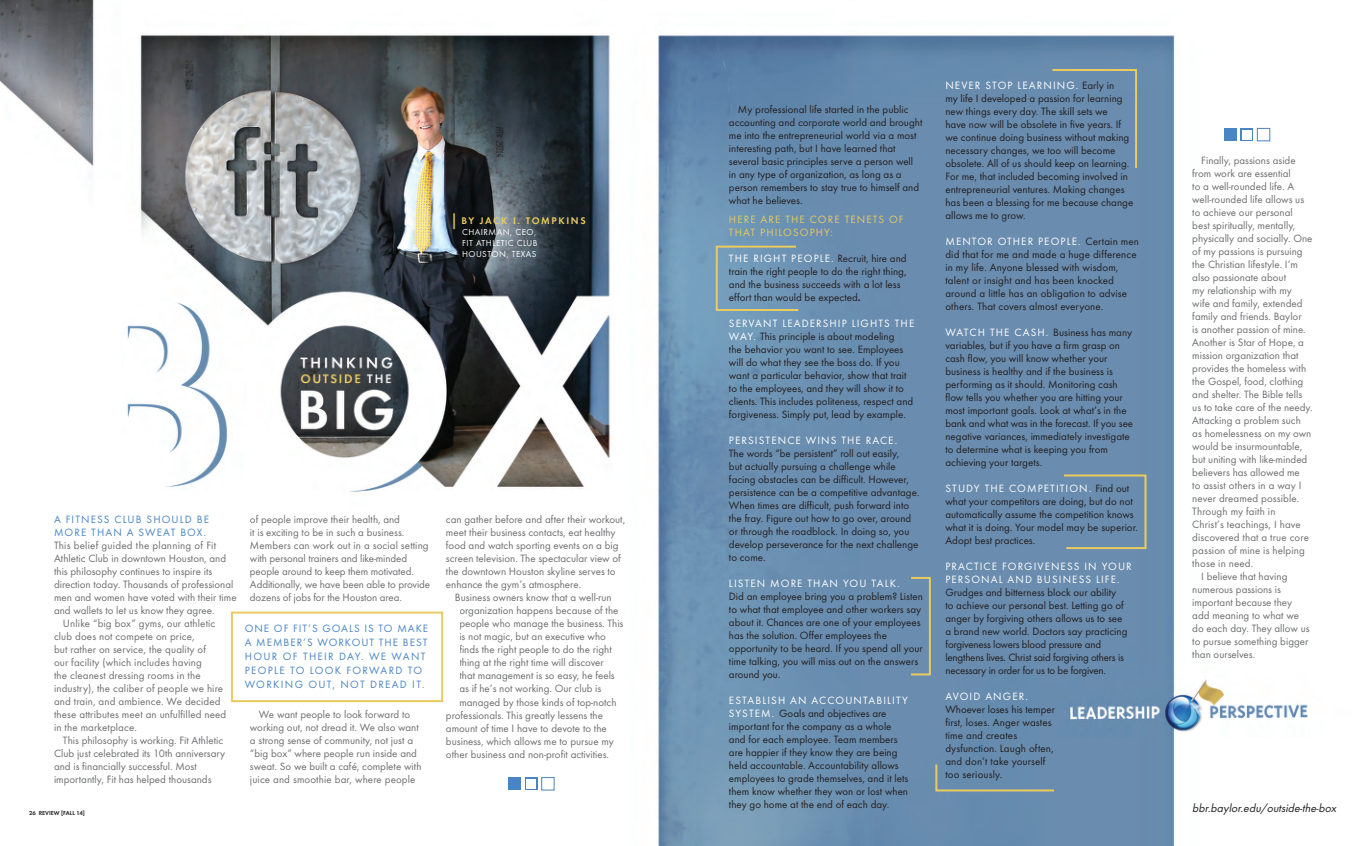
<style>
.page{position:relative;width:1368px;height:846px;background:#fff}
.page>*{position:absolute;margin:0;border:0;box-sizing:border-box;transform-origin:0 0}
.t1{font:italic 12px "Function";color:#231f20}
.t2{font:11px/13px "Function";color:#231f20}
.t3{font:11px/13px "Function";color:#6c6d70}
.t4{font:11px/14px "Function";letter-spacing:.095em;color:#4984c4}
.t5{font:11px/13px "Function";letter-spacing:.1em;color:#e9cb5f}
.Default{font:700 10px "Function";letter-spacing:.16em;color:#e9cb5f}
.t6{font:9px/11px "Function";letter-spacing:.05em;color:#fff}
.t7{font:700 6px "Function";color:#231f20}
.s1{font-weight:400;font-size:19px}
.s2{color:#4984c4}
.s3{color:#fff}
.s4{font-weight:700}
</style>
<div class="page">
<img style="left:0;top:0;width:1308px;height:846px">
<div style="left:224px;top:609px;width:235px;height:90px;background:#fff"></div>
<div style="left:231px;top:612px;width:212px;height:90px;border:2px solid #e9cb5f"></div>
<div style="left:508px;top:778px;width:13px;height:12px;background:#4984c4"></div>
<div style="left:541px;top:777px;width:13px;height:13px;border:1px solid #4984c4"></div>
<svg style="left:525px;top:778px;width:13px;height:12px"></svg>
<div style="left:527px;top:779px;width:9px;height:10px;background:#fbfdfe"></div>
<svg style="left:715px;top:245px;width:85px;height:67px"></svg>
<div style="left:1224px;top:128px;width:13px;height:13px;background:#4984c4"></div>
<div style="left:1257px;top:128px;width:13px;height:13px;border:1px solid #4984c4"></div>
<svg style="left:1241px;top:128px;width:12px;height:13px"></svg>
<div style="left:1242px;top:130px;width:10px;height:9px;background:#fbfdfe"></div>
<svg style="left:1062px;top:473px;width:86px;height:77px"></svg>
<div style="left:1051px;top:68px;width:87px;height:102px;background:#698caf"></div>
<div style="left:910px;top:577px;width:21px;height:98px;border:2px solid #e9cb5f"></div>
<svg style="left:934px;top:762px;width:122px;height:30px"></svg>
<svg style="left:128px;top:326px;width:2px;height:12px"></svg>
<svg style="left:128px;top:405px;width:2px;height:12px"></svg>
<p class="Default" style="left:450px;top:215px;width:138px"><span class="s1">|</span>BY JACK I. TOMPKINS</p>
<p class="t6" style="left:462px;top:227px;width:77px">CHAIRMAN, CEO,<br>FIT ATHLETIC CLUB</p>
<p class="t6" style="left:462px;top:249px;width:76px">HOUSTON, TEXAS</p>
<p class="t3" style="left:54px;top:513px;width:184px"><span class="s2">A FITNESS CLUB SHOULD BE MORE THAN A SWEAT BOX.<br></span>This belief guided the planning of Fit Athletic Club in downtown Houston, and this philosophy continues to inspire its direction today. Thousands of professional men and women have voted with their time and wallets to let us know they agree.</p>
<p class="t3" style="left:54px;top:617px;width:174px;text-indent:9px">Unlike “big box” gyms, our athletic club does not compete on price,<br>but rather on service, the quality of<br>our facility (which includes having<br>the cleanest dressing rooms in the industry), the caliber of people we hire and train, and ambience. We decided these attributes meet an unfulfilled need in the marketplace.</p>
<p class="t3" style="left:54px;top:734px;width:173px;text-indent:9px">This philosophy is working. Fit Athletic Club just celebrated its 10th anniversary and is financially successful. Most importantly, Fit has helped thousands</p>
<p class="t3" style="left:250px;top:513px;width:182px">of people improve their health, and<br>it is exciting to be in such a business.<br>Members can work out in a social setting with personal trainers and like-minded people around to keep them motivated.<br>Additionally, we have been able to provide dozens of jobs for the Houston area.</p>
<p class="t4" style="left:245px;top:621px;width:185px">ONE OF FIT’S GOALS IS TO MAKE<br>A MEMBER’S WORKOUT THE BEST<br>HOUR OF THEIR DAY. WE WANT<br>PEOPLE TO LOOK FORWARD TO<br>WORKING OUT, NOT DREAD IT.</p>
<p class="t3" style="left:250px;top:708px;width:173px;text-indent:9px">We want people to look forward to working out, not dread it. We also want a strong sense of community, not just a “big box” where people run inside and sweat. So we built a café, complete with juice and smoothie bar, where people</p>
<p class="t7" style="left:29px;top:810px;width:57px">26 REVIEW [FALL 14]</p>
<p class="t3" style="left:446px;top:513px;width:181px">can gather before and after their workout, meet their business contacts, eat healthy food and watch sporting events on a big screen television. The spectacular view of the downtown Houston skyline serves to enhance the gym’s atmosphere.</p>
<p class="t3" style="left:455px;top:591px;width:158px">Business owners know that a well-run</p>
<p class="t3" style="left:459px;top:604px;width:161px">organization happens because of the</p>
<p class="t3" style="left:459px;top:617px;width:166px">people who manage the business. This</p>
<p class="t3" style="left:459px;top:630px;width:148px">is not magic, but an executive who</p>
<p class="t3" style="left:459px;top:643px;width:154px">finds the right people to do the right</p>
<p class="t3" style="left:459px;top:656px;width:146px">thing at the right time will discover</p>
<p class="t3" style="left:459px;top:669px;width:157px">that management is so easy, he feels</p>
<p class="t3" style="left:459px;top:682px;width:144px">as if he’s not working. Our club is</p>
<p class="t3" style="left:459px;top:695px;width:159px">managed by those kinds of top-notch</p>
<p class="t3" style="left:446px;top:708px;width:159px">professionals. This greatly lessens the</p>
<p class="t3" style="left:446px;top:721px;width:162px">amount of time I have to devote to the</p>
<p class="t3" style="left:446px;top:734px;width:169px">business, which allows me to pursue my</p>
<p class="t3" style="left:446px;top:747px;width:165px">other business and non-profit activities.</p>
<p class="t2" style="left:729px;top:103px;width:195px;text-indent:9px">My professional life started in the public accounting and corporate world and brought me into the entrepreneurial world via a most interesting path, but I have learned that several basic principles serve a person well in any type of organization, as long as a person remembers to stay true to himself and what he believes.</p>
<p class="t5" style="left:729px;top:213px;width:176px">HERE ARE THE CORE TENETS OF<br>THAT PHILOSOPHY:</p>
<p class="t2" style="left:729px;top:252px;width:179px"><span class="s3">THE RIGHT PEOPLE.</span> Recruit, hire and train the right people to do the right thing, and the business succeeds with a lot less effort than would be expected<span class="s4">.</span></p>
<p class="t2" style="left:729px;top:317px;width:187px"><span class="s3">SERVANT LEADERSHIP LIGHTS THE WAY.</span> This principle is about modeling<br>the behavior you want to see. Employees will do what they see the boss do. If you want a particular behavior, show that trait to the employees, and they will show it to clients. This includes politeness, respect and forgiveness. Simply put, lead by example.</p>
<p class="t2" style="left:729px;top:434px;width:192px"><span class="s3">PERSISTENCE WINS THE RACE.<br></span>The words “be persistent” roll out easily,<br>but actually pursuing a challenge while facing obstacles can be difficult. However, persistence can be a competitive advantage.<br>When times are difficult, push forward into the fray. Figure out how to go over, around or through the roadblock. In doing so, you develop perseverance for the next challenge to come.</p>
<p class="t2" style="left:729px;top:577px;width:195px"><span class="s3">LISTEN MORE THAN YOU TALK.<br></span>Did an employee bring you a problem? Listen to what that employee and other workers say about it. Chances are one of your employees has the solution. Offer employees the opportunity to be heard. If you spend all your time talking, you will miss out on the answers around you.</p>
<p class="t2" style="left:729px;top:694px;width:181px"><span class="s3">ESTABLISH AN ACCOUNTABILITY SYSTEM.</span> Goals and objectives are important for the company as a whole and for each employee. Team members are happier if they know they are being held accountable. Accountability allows employees to grade themselves, and it lets them know whether they won or lost when they go home at the end of each day.</p>
<p class="t2" style="left:945px;top:79px;width:189px"><span class="s3">NEVER STOP LEARNING.</span> Early in<br>my life I developed a passion for learning new things every day. The skill sets we<br>have now will be obsolete in five years. If we continue doing business without making necessary changes, we too will become obsolete. All of us should keep on learning.<br>For me, that included becoming involved in entrepreneurial ventures. Making changes has been a blessing for me because change allows me to grow.</p>
<p class="t2" style="left:945px;top:235px;width:195px"><span class="s3">MENTOR OTHER PEOPLE.</span> Certain men did that for me and made a huge difference in my life. Anyone blessed with wisdom, talent or insight and has been knocked around a little has an obligation to advise others. That covers almost everyone.</p>
<p class="t2" style="left:945px;top:325px;width:189px"><span class="s3">WATCH THE CASH.</span> Business has many variables, but if you have a firm grasp on cash flow, you will know whether your business is healthy and if the business is performing as it should. Monitoring cash flow tells you whether you are hitting your most important goals. Look at what’s in the bank and what was in the forecast. If you see negative variances, immediately investigate to determine what is keeping you from achieving your targets.</p>
<p class="t2" style="left:945px;top:482px;width:194px"><span class="s3">STUDY THE COMPETITION.</span> Find out what your competitors are doing, but do not automatically assume the competition knows what it is doing. Your model may be superior.<br>Adopt best practices.</p>
<p class="t2" style="left:945px;top:560px;width:188px"><span class="s3">PRACTICE FORGIVENESS IN YOUR PERSONAL AND BUSINESS LIFE.<br></span>Grudges and bitterness block our ability<br>to achieve our personal best. Letting go of anger by forgiving others allows us to see<br>a brand new world. Doctors say practicing forgiveness lowers blood pressure and lengthens lives. Christ said forgiving others is necessary in order for us to be forgiven.</p>
<p class="t2" style="left:945px;top:690px;width:111px"><span class="s3">AVOID ANGER.<br></span>Whoever loses his temper first, loses. Anger wastes time and creates dysfunction. Laugh often, and don’t take yourself too seriously.</p>
<p class="t3" style="left:1192px;top:154px;width:122px;text-indent:9px">Finally, passions aside from work are essential<br>to a well-rounded life. A well-rounded life allows us to achieve our personal best spiritually, mentally, physically and socially. One of my passions is pursuing the Christian lifestyle. I’m also passionate about<br>my relationship with my<br>wife and family, extended family and friends. Baylor<br>is another passion of mine.<br>Another is Star of Hope, a mission organization that provides the homeless with the Gospel, food, clothing and shelter. The Bible tells us to take care of the needy.<br>Attacking a problem such as homelessness on my own would be insurmountable, but uniting with like-minded believers has allowed me<br>to assist others in a way I never dreamed possible.<br>Through my faith in<br>Christ’s teachings, I have discovered that a true core passion of mine is helping those in need.</p>
<p class="t3" style="left:1192px;top:570px;width:119px;text-indent:9px">I believe that having numerous passions is important because they add meaning to what we do each day. They allow us to pursue something bigger than ourselves.</p>
<p class="t1" style="left:1192px;top:801px;width:148px">bbr.baylor.edu/outside-the-box</p>
</div>
